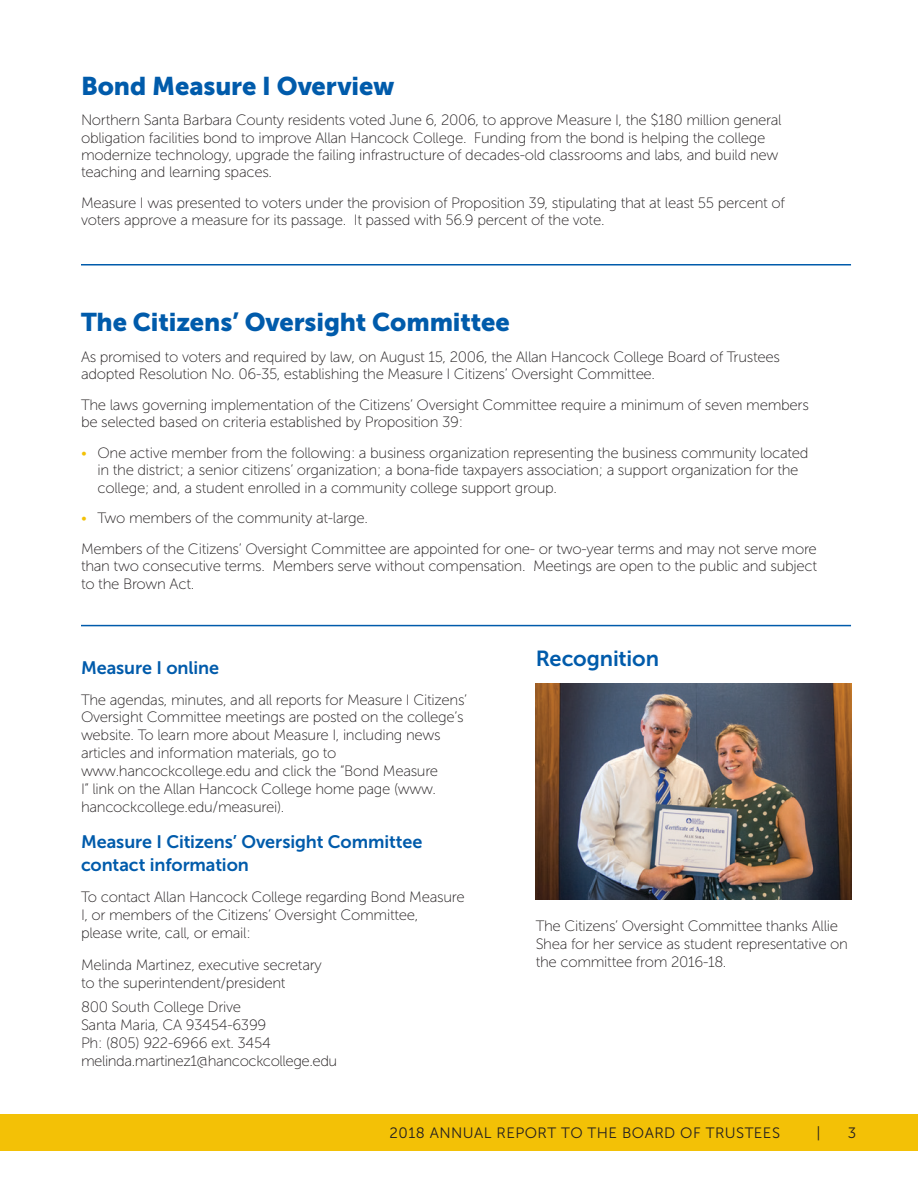
<style>
.page{position:relative;width:918px;height:1188px;background:#fff}
.page>*{position:absolute;margin:0;border:0;box-sizing:border-box;transform-origin:0 0}
.Subhead_1{font:25.5px "Museo Sans 900";letter-spacing:-.005em;color:#005bab}
.Subhead_3{font:21.75px "Museo Sans 700";letter-spacing:-.005em;color:#005bab}
.Subhead_3-2{font:18px/22.5px "Museo Sans 700";letter-spacing:-.005em;color:#005bab}
.t1{font:15px/17.2px "Museo Sans 100";letter-spacing:-.02em;color:#231f20}
.t2{font:15px "Museo Sans 300";letter-spacing:.03em;color:#231f20}
.s1{color:#f3c106}
</style>
<div class="page">
<div style="left:0;top:1115px;width:918px;height:36px;background:#f3c106"></div>
<hr style="left:81px;top:264px;width:770px;height:2px;background:#005bab">
<hr style="left:81px;top:625px;width:770px;height:1px;background:#005bab">
<img style="left:536px;top:684px;width:315px;height:215px">
<p class="Subhead_1" style="left:81px;top:71px;width:315px">Bond Measure I Overview</p>
<p class="t1" style="left:81px;top:112px;width:702px">Northern Santa Barbara County residents voted June 6, 2006, to approve Measure I, the $180 million general obligation facilities bond to improve Allan Hancock College. Funding from the bond is helping the college modernize technology, upgrade the failing infrastructure of decades-old classrooms and labs, and build new teaching and learning spaces.</p>
<p class="t1" style="left:81px;top:194px;width:705px">Measure I was presented to voters under the provision of Proposition 39, stipulating that at least 55 percent of voters approve a measure for its passage. It passed with 56.9 percent of the vote.</p>
<p class="Subhead_1" style="left:81px;top:308px;width:430px">The Citizens’ Oversight Committee</p>
<p class="t1" style="left:81px;top:348px;width:700px">As promised to voters and required by law, on August 15, 2006, the Allan Hancock College Board of Trustees adopted Resolution No. 06-35, establishing the Measure I Citizens’ Oversight Committee.</p>
<p class="t1" style="left:81px;top:396px;width:729px">The laws governing implementation of the Citizens’ Oversight Committee require a minimum of seven members be selected based on criteria established by Proposition 39:</p>
<p class="t1" style="left:98px;top:444px;width:713px;text-indent:-16px"><span class="s1">•</span> One active member from the following: a business organization representing the business community located in the district; a senior citizens’ organization; a bona-fide taxpayers association; a support organization for the college; and, a student enrolled in a community college support group.</p>
<p class="t1" style="left:81px;top:510px;width:289px"><span class="s1">•</span> Two members of the community at-large.</p>
<p class="t1" style="left:81px;top:540px;width:738px;text-align:justify">Members of the Citizens’ Oversight Committee are appointed for one- or two-year terms and may not serve more than two consecutive terms. Members serve without compensation. Meetings are open to the public and subject to the Brown Act.</p>
<p class="Subhead_3-2" style="left:81px;top:657px;width:140px">Measure I online</p>
<p class="t1" style="left:81px;top:691px;width:388px;line-height:17.9px">The agendas, minutes, and all reports for Measure I Citizens’ Oversight Committee meetings are posted on the college’s website. To learn more about Measure I, including news articles and information materials, go to www.hancockcollege.edu and click the “Bond Measure<br>I” link on the Allan Hancock College home page (www. hancockcollege.edu/measurei).</p>
<p class="Subhead_3-2" style="left:81px;top:831px;width:343px">Measure I Citizens’ Oversight Committee contact information</p>
<p class="t1" style="left:81px;top:888px;width:385px;line-height:18px">To contact Allan Hancock College regarding Bond Measure<br>I, or members of the Citizens’ Oversight Committee,<br>please write, call, or email:</p>
<p class="t1" style="left:81px;top:956px;width:242px;line-height:18px">Melinda Martinez, executive secretary to the superintendent/president</p>
<p class="t1" style="left:81px;top:998px;width:258px;line-height:18px">800 South College Drive<br>Santa Maria, CA 93454-6399<br>Ph: (805) 922-6966 ext. 3454 melinda.martinez1@hancockcollege.edu</p>
<p class="Subhead_3" style="left:536px;top:647px;width:125px">Recognition</p>
<p class="t1" style="left:536px;top:917px;width:314px;line-height:18px">The Citizens’ Oversight Committee thanks Allie<br>Shea for her service as student representative on the committee from 2016-18.</p>
<p class="t2" style="left:390px;top:1125px;width:392px">2018 ANNUAL REPORT TO THE BOARD OF TRUSTEES</p>
<p class="t2" style="left:816px;top:1125px;width:6px">|</p>
<p class="t2" style="left:848px;top:1125px;width:10px">3</p>
</div>
